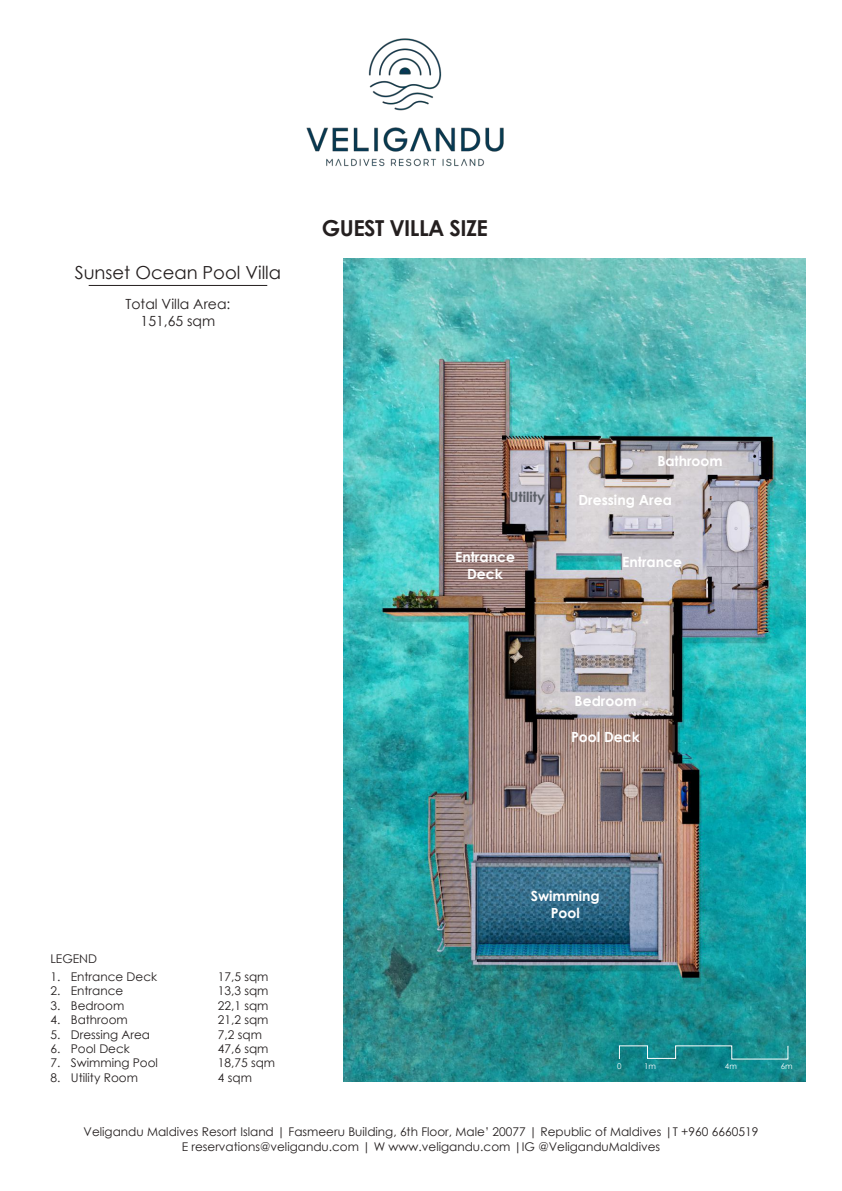
<style>
.page{position:relative;width:842px;height:1191px;background:#fff}
.page>*{position:absolute;margin:0;border:0;box-sizing:border-box;transform-origin:0 0}
.t1{font:700 22px "Century Gothic";letter-spacing:-.025em;color:#241f1f}
.t2{font:18px "Century Gothic";color:#241f1f}
.t3{font:700 14px/16.8px "Century Gothic";color:#fff;text-align:center}
.t4{font:14px/16.8px "Century Gothic";color:#241f1f;text-align:center}
.t5{font:700 14px "Century Gothic";color:#5c6068}
.t6{font:12px/14.4px "Century Gothic";color:#241f1f}
.t7{font:8px "Century Gothic";color:#fff}
</style>
<div class="page">
<img style="left:306px;top:38px;width:198px;height:129px">
<img style="left:343px;top:259px;width:463px;height:822px">
<hr style="left:89px;top:285px;width:178px;height:1px;background:#241f1f">
<svg style="left:618px;top:1044px;width:171px;height:16px;background:#259295"></svg>
<h2 class="t2" style="left:75px;top:261px;width:208px">Sunset Ocean Pool Villa</h2>
<p class="t4" style="left:126px;top:295px;width:106px">Total Villa Area:<br>151,65 sqm</p>
<h1 class="t1" style="left:322px;top:214px;width:167px">GUEST VILLA SIZE</h1>
<p class="t5" style="left:510px;top:488px;width:37px">Utility</p>
<p class="t3" style="left:455px;top:548px;width:61px">Entrance<br>Deck</p>
<p class="t3" style="left:657px;top:452px;width:67px">Bathroom</p>
<p class="t3" style="left:578px;top:491px;width:95px">Dressing Area</p>
<p class="t3" style="left:622px;top:553px;width:61px">Entrance</p>
<p class="t3" style="left:575px;top:692px;width:63px">Bedroom</p>
<p class="t3" style="left:571px;top:727px;width:70px">Pool Deck</p>
<p class="t6" style="left:50px;top:951px;width:48px">LEGEND</p>
<p class="t6" style="left:50px;top:969px;width:11px;text-align:justify">1.<br>2.<br>3.<br>4.<br>5.<br>6.<br>7.<br>8.</p>
<p class="t6" style="left:71px;top:969px;width:89px">Entrance Deck<br>Entrance<br>Bedroom<br>Bathroom<br>Dressing Area<br>Pool Deck<br>Swimming Pool<br>Utility Room</p>
<p class="t6" style="left:218px;top:969px;width:59px">17,5 sqm<br>13,3 sqm<br>22,1 sqm<br>21,2 sqm<br>7,2 sqm<br>47,6 sqm<br>18,75 sqm<br>4 sqm</p>
<p class="t3" style="left:531px;top:887px;width:71px">Swimming<br>Pool</p>
<p class="t7" style="left:617px;top:1060px;width:6px">0</p>
<p class="t7" style="left:644px;top:1060px;width:13px">1m</p>
<p class="t7" style="left:725px;top:1060px;width:13px">4m</p>
<p class="t7" style="left:781px;top:1060px;width:13px">6m</p>
<p class="t6" style="left:84px;top:1124px;width:676px;text-align:center">Veligandu Maldives Resort Island | Fasmeeru Building, 6th Floor, Male’ 20077 | Republic of Maldives |T +960 6660519<br>E reservations@veligandu.com | W www.veligandu.com |IG @VeliganduMaldives</p>
</div>
